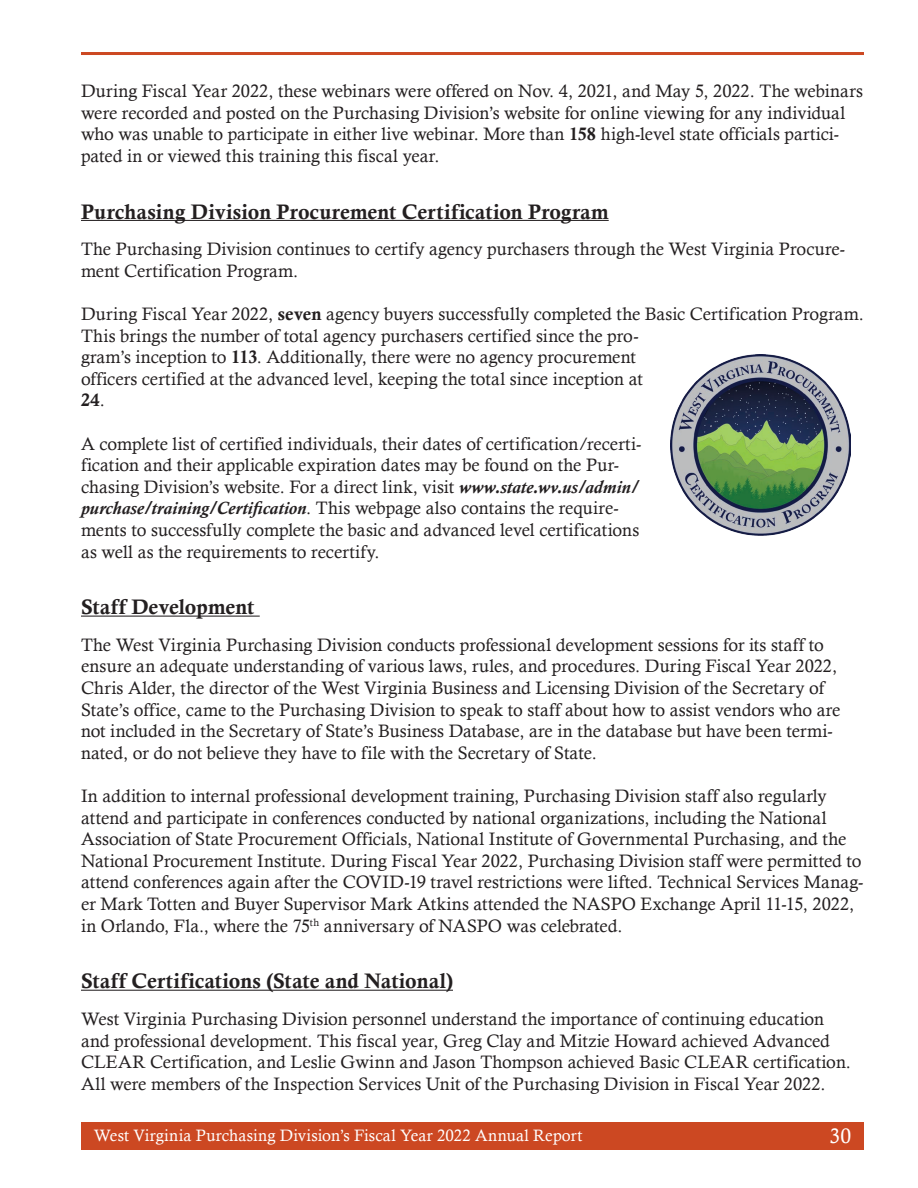
<style>
.page{position:relative;width:918px;height:1188px;background:#fff}
.page>*{position:absolute;margin:0;border:0;box-sizing:border-box;transform-origin:0 0}
.t1{font:21px "Calis MT Bol";letter-spacing:.005em;color:#231f20}
.t2{font:21px "Calisto";color:#fff}
.t3{font:18px/21.6px "Calisto";color:#231f20}
.t4{font:18px "Calis MT Bol";color:#231f20}
.t5{font:16.5px "Calisto";letter-spacing:.01em;color:#fff}
.s1{font-family:"Calis MT Bol"}
.s2{font-family:"Calisto"}
.s3{font-weight:700;font-style:italic}
</style>
<div class="page">
<div style="left:81px;top:1122px;width:783px;height:27px;background:#cc4822"></div>
<hr style="left:81px;top:52px;width:783px;height:3px;background:#cc4822">
<hr style="left:81px;top:220px;width:528px;height:1px;background:#231f20">
<hr style="left:81px;top:616px;width:179px;height:1px;background:#231f20">
<hr style="left:81px;top:990px;width:372px;height:1px;background:#231f20">
<img style="left:670px;top:355px;width:181px;height:181px">
<p class="t3" style="left:81px;top:80px;width:783px">During Fiscal Year 2022, these webinars were offered on Nov. 4, 2021, and May 5, 2022. The webinars were recorded and posted on the Purchasing Division’s website for online viewing for any individual who was unable to participate in either live webinar. More than <span class="s1">158</span> high-level state officials partici&shy;pated in or viewed this training this fiscal year.</p>
<p class="t1" style="left:81px;top:199px;width:529px">Purchasing Division Procurement Certification Program</p>
<p class="t3" style="left:81px;top:238px;width:766px">The Purchasing Division continues to certify agency purchasers through the West Virginia Procure&shy;ment Certification Program.</p>
<p class="t3" style="left:81px;top:303px;width:784px">During Fiscal Year 2022, <span class="s1">seven</span> agency buyers successfully completed the Basic Certification Program.<br>This brings the number of total agency purchasers certified since the pro-<br>gram’s inception to <span class="s1">113</span>. Additionally, there were no agency procurement<br>officers certified at the advanced level, keeping the total since inception at</p>
<p class="t4" style="left:81px;top:390px;width:25px">24<span class="s2">.</span></p>
<p class="t3" style="left:81px;top:432px;width:562px">A complete list of certified individuals, their dates of certification/recerti&shy;fication and their applicable expiration dates may be found on the Pur&shy;chasing Division’s website. For a direct link, visit <span class="s3">www.state.wv.us/admin/ purchase/training/Certification</span>. This webpage also contains the require&shy;ments to successfully complete the basic and advanced level certifications as well as the requirements to recertify.</p>
<p class="t1" style="left:81px;top:595px;width:175px">Staff Development</p>
<p class="t3" style="left:81px;top:634px;width:761px">The West Virginia Purchasing Division conducts professional development sessions for its staff to ensure an adequate understanding of various laws, rules, and procedures. During Fiscal Year 2022, Chris Alder, the director of the West Virginia Business and Licensing Division of the Secretary of State’s office, came to the Purchasing Division to speak to staff about how to assist vendors who are not included in the Secretary of State’s Business Database, are in the database but have been termi&shy;nated, or do not believe they have to file with the Secretary of State.</p>
<p class="t3" style="left:81px;top:785px;width:784px">In addition to internal professional development training, Purchasing Division staff also regularly attend and participate in conferences conducted by national organizations, including the National Association of State Procurement Officials, National Institute of Governmental Purchasing, and the National Procurement Institute. During Fiscal Year 2022, Purchasing Division staff were permitted to attend conferences again after the COVID-19 travel restrictions were lifted. Technical Services Manag&shy;er Mark Totten and Buyer Supervisor Mark Atkins attended the NASPO Exchange April 11-15, 2022, in Orlando, Fla., where the 75<sup>th</sup> anniversary of NASPO was celebrated.</p>
<p class="t1" style="left:81px;top:969px;width:374px">Staff Certifications (State and National)</p>
<p class="t3" style="left:81px;top:1008px;width:771px">West Virginia Purchasing Division personnel understand the importance of continuing education and professional development. This fiscal year, Greg Clay and Mitzie Howard achieved Advanced CLEAR Certification, and Leslie Gwinn and Jason Thompson achieved Basic CLEAR certification.<br>All were members of the Inspection Services Unit of the Purchasing Division in Fiscal Year 2022.</p>
<p class="t5" style="left:94px;top:1126px;width:490px">West Virginia Purchasing Division’s Fiscal Year 2022 Annual Report</p>
<p class="t2" style="left:830px;top:1124px;width:23px">30</p>
</div>
